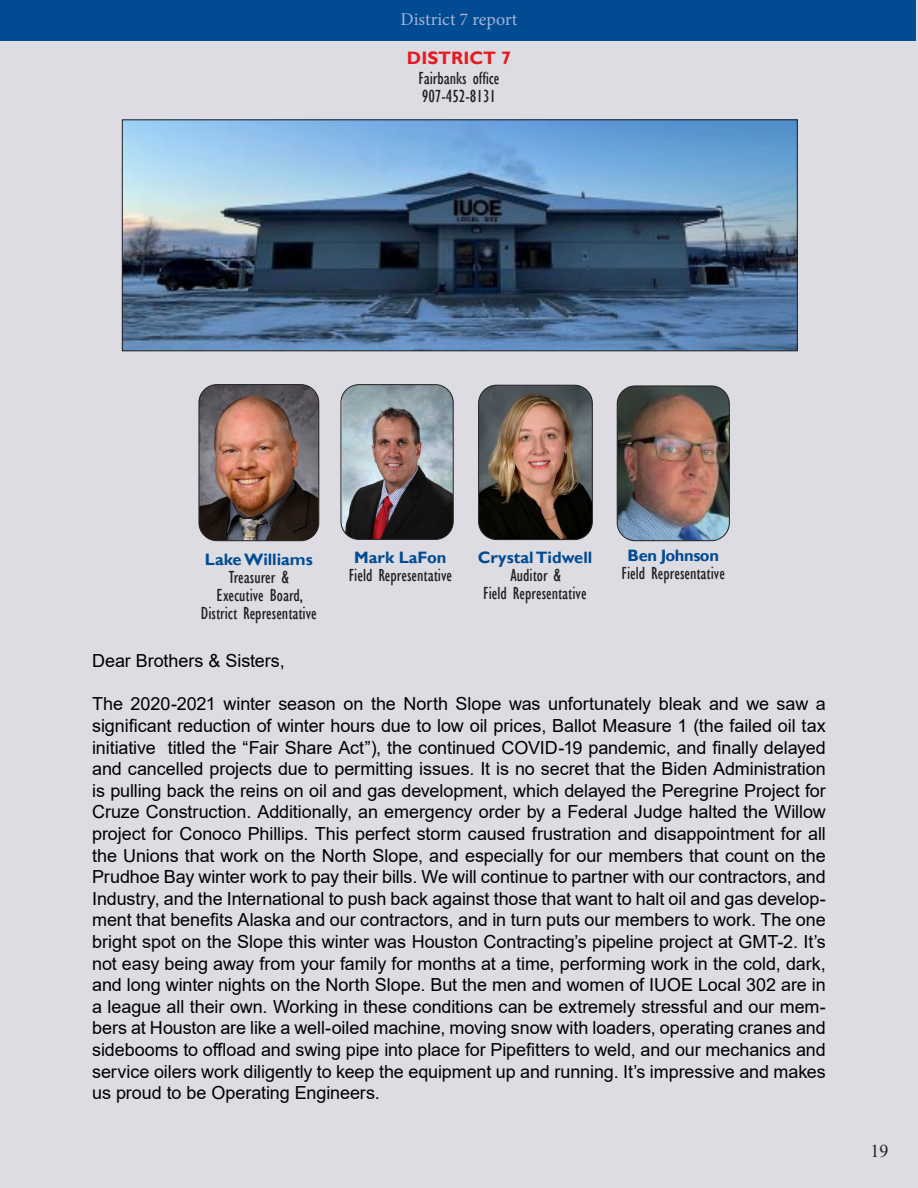
<style>
.page{position:relative;width:918px;height:1188px;background:#dddce3}
.page>*{position:absolute;margin:0;border:0;box-sizing:border-box;transform-origin:0 0}
.t1{font:18px/21.6px "Arial";letter-spacing:-.005em;color:#000;text-align:justify}
.t2{font:condensed 18px/18px "Gill Sans";color:#231f20;text-align:center}
.t3{font:18px "Minion Pro";color:#a6b3d5}
.t4{font:700 18px "Gill Sans";color:#e51a23}
.t5{font:18px "Times New Roman";color:#231f20}
.t6{font:700 16.5px "Gill Sans";color:#014b92}
.t7{font:700 16.5px "Gill Sans";letter-spacing:-.025em;color:#014b92}
</style>
<div class="page">
<div style="left:0;top:1px;width:915px;height:40px;background:#014b92"></div>
<img style="left:199px;top:385px;width:120px;height:156px">
<div style="left:199px;top:384px;width:120px;height:157px;border:1px solid #231f20;border-radius:18px"></div>
<img style="left:479px;top:385px;width:113px;height:155px">
<div style="left:478px;top:385px;width:115px;height:155px;border:1px solid #231f20;border-radius:18px"></div>
<img style="left:342px;top:385px;width:110px;height:154px">
<div style="left:341px;top:384px;width:113px;height:156px;border:1px solid #231f20;border-radius:18px"></div>
<img style="left:617px;top:386px;width:112px;height:155px">
<div style="left:617px;top:386px;width:113px;height:155px;border:1px solid #231f20;border-radius:18px"></div>
<img style="left:124px;top:122px;width:671px;height:227px">
<div style="left:122px;top:120px;width:675px;height:231px;border:1px solid #231f20"></div>
<p class="t3" style="left:401px;top:8px;width:118px">District 7 report</p>
<p class="t4" style="left:407px;top:47px;width:106px">DISTRICT 7</p>
<p class="t2" style="left:418px;top:69px;width:83px;text-align:left">Fairbanks office<br>907-452-8131</p>
<p class="t7" style="left:628px;top:545px;width:93px">Ben Johnson</p>
<p class="t2" style="left:622px;top:564px;width:105px">Field Representative</p>
<p class="t6" style="left:478px;top:548px;width:116px">Crystal Tidwell</p>
<p class="t2" style="left:483px;top:566px;width:105px">Auditor &amp;<br>Field Representative</p>
<p class="t6" style="left:354px;top:548px;width:94px">Mark LaFon</p>
<p class="t2" style="left:349px;top:566px;width:105px">Field Representative</p>
<p class="t6" style="left:205px;top:549px;width:109px">Lake Williams</p>
<p class="t2" style="left:201px;top:568px;width:117px">Treasurer &amp;<br>Executive Board,<br>District Representative</p>
<p class="t1" style="left:92px;top:650px;width:194px">Dear Brothers &amp; Sisters,</p>
<p class="t1" style="left:92px;top:693px;width:735px">The 2020-2021 winter season on the North Slope was unfortunately bleak and we saw a significant reduction of winter hours due to low oil prices, Ballot Measure 1 (the failed oil tax initiative titled the “Fair Share Act”), the continued COVID-19 pandemic, and finally delayed and cancelled projects due to permitting issues. It is no secret that the Biden Administration is pulling back the reins on oil and gas development, which delayed the Peregrine Project for Cruze Construction. Additionally, an emergency order by a Federal Judge halted the Willow project for Conoco Phillips. This perfect storm caused frustration and disappointment for all the Unions that work on the North Slope, and especially for our members that count on the Prudhoe Bay winter work to pay their bills. We will continue to partner with our contractors, and Industry, and the International to push back against those that want to halt oil and gas develop&shy;ment that benefits Alaska and our contractors, and in turn puts our members to work. The one bright spot on the Slope this winter was Houston Contracting’s pipeline project at GMT-2. It’s not easy being away from your family for months at a time, performing work in the cold, dark, and long winter nights on the North Slope. But the men and women of IUOE Local 302 are in a league all their own. Working in these conditions can be extremely stressful and our mem&shy;bers at Houston are like a well-oiled machine, moving snow with loaders, operating cranes and sidebooms to offload and swing pipe into place for Pipefitters to weld, and our mechanics and service oilers work diligently to keep the equipment up and running. It’s impressive and makes us proud to be Operating Engineers.</p>
<p class="t5" style="left:870px;top:1139px;width:19px">19</p>
</div>
